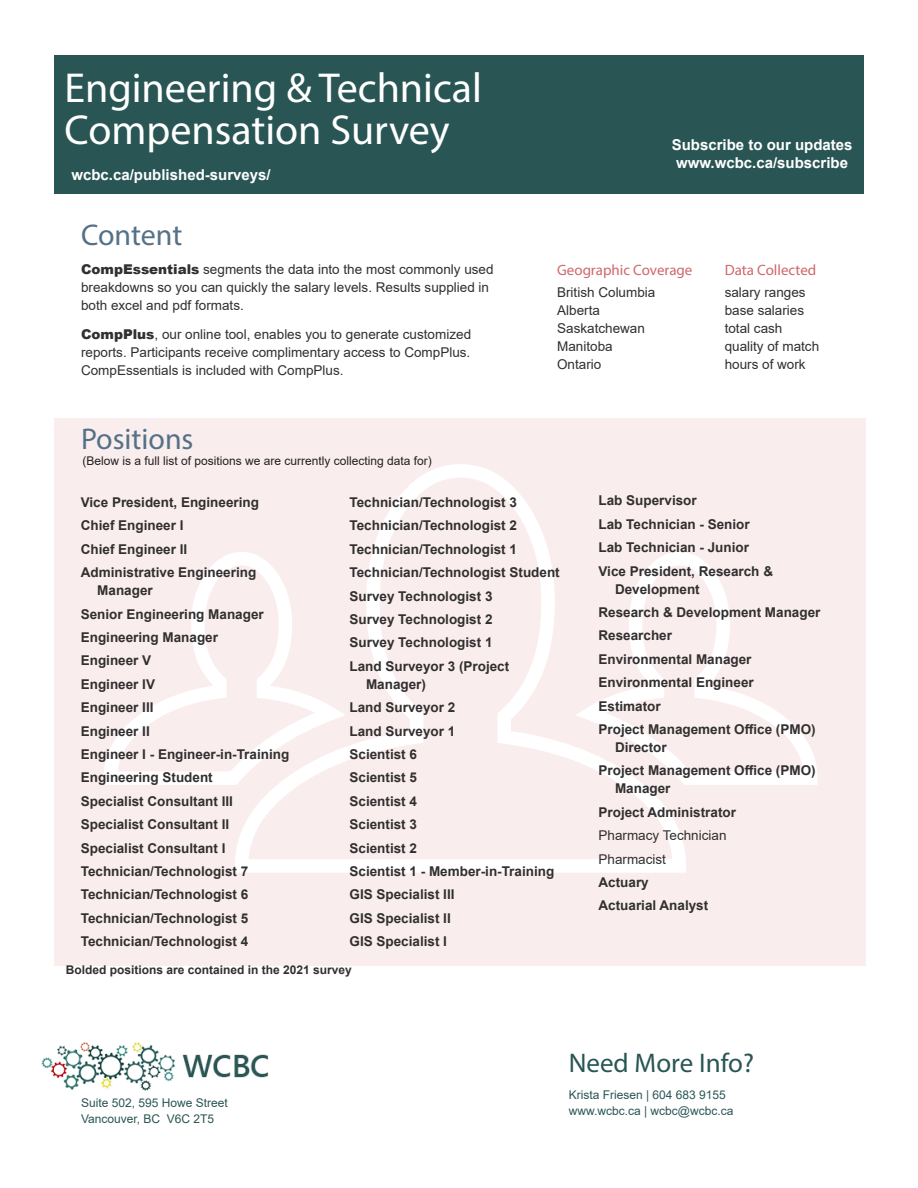
<style>
.page{position:relative;width:918px;height:1188px;background:#fff}
.page>*{position:absolute;margin:0;border:0;box-sizing:border-box;transform-origin:0 0}
.t1{font:42px/42px "Myriad Pro";color:#fff}
.Heading_1{font:30px "Myriad Pro";color:#547187}
.t2{font:27px "Myriad Pro";color:#295654}
.t3{font:700 15px/18px "Arial";color:#fff}
.Heading_2{font:15px "Myriad Pro";color:#d1666a}
.Position_Text{font:700 13.5px/18px "Arial";color:#312f30}
.Text{font:13.5px/18px "Arial";color:#312f30}
.Text_2{font:13.5px "Arial";color:#312f30}
.Position_Text-2{font:13.5px "Arial";color:#312f30}
.t4{font:12px/16.5px "Arial";color:#295654}
.t5{font:12px "Arial";color:#231f20}
.Text-2{font:700 12px "Arial";color:#312f30}
.s1{font-weight:900}
</style>
<div class="page">
<div style="left:55px;top:55px;width:809px;height:139px;background:#295654"></div>
<img style="left:41px;top:1042px;width:228px;height:49px">
<div style="left:55px;top:418px;width:811px;height:548px;background:#faeded"></div>
<svg style="left:104px;top:464px;width:713px;height:409px"></svg>
<h1 class="t1" style="left:64px;top:67px;width:419px">Engineering &amp; Technical<br>Compensation Survey</h1>
<p class="t3" style="left:71px;top:166px;width:201px">wcbc.ca/published-surveys/</p>
<p class="Heading_1" style="left:81px;top:217px;width:103px">Content</p>
<p class="Text" style="left:81px;top:260px;width:414px"><span class="s1">CompEssentials</span> segments the data into the most commonly used breakdowns so you can quickly the salary levels. Results supplied in both excel and pdf formats.</p>
<p class="Text" style="left:81px;top:325px;width:392px;text-align:justify"><span class="s1">CompPlus</span>, our online tool, enables you to generate customized reports. Participants receive complimentary access to CompPlus.<br>CompEssentials is included with CompPlus.</p>
<p class="Heading_1" style="left:81px;top:421px;width:114px">Positions</p>
<p class="t5" style="left:82px;top:452px;width:351px">(Below is a full list of positions we are currently collecting data for)</p>
<p class="t3" style="left:672px;top:136px;width:182px">Subscribe to our updates www.wcbc.ca/subscribe</p>
<p class="Heading_2" style="left:557px;top:260px;width:137px">Geographic Coverage</p>
<p class="Text_2" style="left:557px;top:283px;width:100px">British Columbia</p>
<p class="Text_2" style="left:557px;top:301px;width:44px">Alberta</p>
<p class="Text_2" style="left:557px;top:319px;width:89px">Saskatchewan</p>
<p class="Text_2" style="left:557px;top:337px;width:57px">Manitoba</p>
<p class="Text_2" style="left:557px;top:355px;width:46px">Ontario</p>
<p class="Heading_2" style="left:725px;top:260px;width:93px">Data Collected</p>
<p class="Text_2" style="left:725px;top:283px;width:83px">salary ranges</p>
<p class="Text_2" style="left:725px;top:301px;width:81px">base salaries</p>
<p class="Text_2" style="left:725px;top:319px;width:59px">total cash</p>
<p class="Text_2" style="left:725px;top:337px;width:96px">quality of match</p>
<p class="Text_2" style="left:725px;top:355px;width:83px">hours of work</p>
<p class="Position_Text" style="left:81px;top:493px;width:180px">Vice President, Engineering</p>
<p class="Position_Text" style="left:81px;top:517px;width:104px">Chief Engineer I</p>
<p class="Position_Text" style="left:81px;top:540px;width:108px">Chief Engineer II</p>
<p class="Position_Text" style="left:97px;top:564px;width:161px;text-indent:-16px">Administrative Engineering<br>Manager</p>
<p class="Position_Text" style="left:81px;top:605px;width:185px">Senior Engineering Manager</p>
<p class="Position_Text" style="left:81px;top:628px;width:139px">Engineering Manager</p>
<p class="Position_Text" style="left:81px;top:652px;width:72px">Engineer V</p>
<p class="Position_Text" style="left:81px;top:675px;width:76px">Engineer IV</p>
<p class="Position_Text" style="left:81px;top:699px;width:74px">Engineer III</p>
<p class="Position_Text" style="left:81px;top:722px;width:71px">Engineer II</p>
<p class="Position_Text" style="left:81px;top:745px;width:210px">Engineer I - Engineer-in-Training</p>
<p class="Position_Text" style="left:81px;top:769px;width:134px">Engineering Student</p>
<p class="Position_Text" style="left:81px;top:792px;width:154px">Specialist Consultant III</p>
<p class="Position_Text" style="left:81px;top:816px;width:150px">Specialist Consultant II</p>
<p class="Position_Text" style="left:81px;top:839px;width:146px">Specialist Consultant I</p>
<p class="Position_Text" style="left:81px;top:862px;width:169px">Technician/Technologist 7</p>
<p class="Position_Text" style="left:81px;top:886px;width:169px">Technician/Technologist 6</p>
<p class="Position_Text" style="left:81px;top:909px;width:169px">Technician/Technologist 5</p>
<p class="Position_Text" style="left:81px;top:933px;width:169px">Technician/Technologist 4</p>
<p class="Position_Text" style="left:350px;top:493px;width:169px">Technician/Technologist 3</p>
<p class="Position_Text" style="left:350px;top:517px;width:169px">Technician/Technologist 2</p>
<p class="Position_Text" style="left:350px;top:540px;width:169px">Technician/Technologist 1</p>
<p class="Position_Text" style="left:350px;top:564px;width:212px">Technician/Technologist Student</p>
<p class="Position_Text" style="left:350px;top:587px;width:145px">Survey Technologist 3</p>
<p class="Position_Text" style="left:350px;top:610px;width:145px">Survey Technologist 2</p>
<p class="Position_Text" style="left:350px;top:634px;width:145px">Survey Technologist 1</p>
<p class="Position_Text" style="left:366px;top:657px;width:145px;text-indent:-16px">Land Surveyor 3 (Project<br>Manager)</p>
<p class="Position_Text" style="left:350px;top:699px;width:107px">Land Surveyor 2</p>
<p class="Position_Text" style="left:350px;top:722px;width:107px">Land Surveyor 1</p>
<p class="Position_Text" style="left:350px;top:745px;width:69px">Scientist 6</p>
<p class="Position_Text" style="left:350px;top:769px;width:69px">Scientist 5</p>
<p class="Position_Text" style="left:350px;top:792px;width:69px">Scientist 4</p>
<p class="Position_Text" style="left:350px;top:816px;width:69px">Scientist 3</p>
<p class="Position_Text" style="left:350px;top:839px;width:69px">Scientist 2</p>
<p class="Position_Text" style="left:350px;top:862px;width:206px">Scientist 1 - Member-in-Training</p>
<p class="Position_Text" style="left:350px;top:886px;width:107px">GIS Specialist III</p>
<p class="Position_Text" style="left:350px;top:909px;width:103px">GIS Specialist II</p>
<p class="Position_Text" style="left:350px;top:933px;width:99px">GIS Specialist I</p>
<p class="Text-2" style="left:66px;top:962px;width:288px">Bolded positions are contained in the 2021 survey</p>
<p class="Position_Text" style="left:598px;top:492px;width:100px">Lab Supervisor</p>
<p class="Position_Text" style="left:598px;top:515px;width:153px">Lab Technician - Senior</p>
<p class="Position_Text" style="left:598px;top:539px;width:152px">Lab Technician - Junior</p>
<p class="Position_Text" style="left:615px;top:562px;width:160px;text-indent:-16px">Vice President, Research &amp;<br>Development</p>
<p class="Position_Text" style="left:598px;top:603px;width:223px">Research &amp; Development Manager</p>
<p class="Position_Text" style="left:598px;top:627px;width:75px">Researcher</p>
<p class="Position_Text" style="left:598px;top:650px;width:155px">Environmental Manager</p>
<p class="Position_Text" style="left:598px;top:674px;width:157px">Environmental Engineer</p>
<p class="Position_Text" style="left:598px;top:697px;width:64px">Estimator</p>
<p class="Position_Text" style="left:615px;top:720px;width:202px;text-indent:-16px">Project Management Office (PMO)<br>Director</p>
<p class="Position_Text" style="left:615px;top:762px;width:202px;text-indent:-16px">Project Management Office (PMO)<br>Manager</p>
<p class="Position_Text" style="left:598px;top:803px;width:139px">Project Administrator</p>
<p class="Position_Text-2" style="left:598px;top:826px;width:130px">Pharmacy Technician</p>
<p class="Position_Text-2" style="left:598px;top:850px;width:69px">Pharmacist</p>
<p class="Position_Text" style="left:598px;top:873px;width:52px">Actuary</p>
<p class="Position_Text" style="left:598px;top:897px;width:111px">Actuarial Analyst</p>
<p class="t4" style="left:81px;top:1094px;width:148px">Suite 502, 595 Howe Street<br>Vancouver, BC V6C 2T5</p>
<h3 class="t2" style="left:569px;top:1046px;width:187px">Need More Info?</h3>
<p class="t4" style="left:569px;top:1086px;width:166px">Krista Friesen | 604 683 9155 www.wcbc.ca | wcbc@wcbc.ca</p>
</div>
